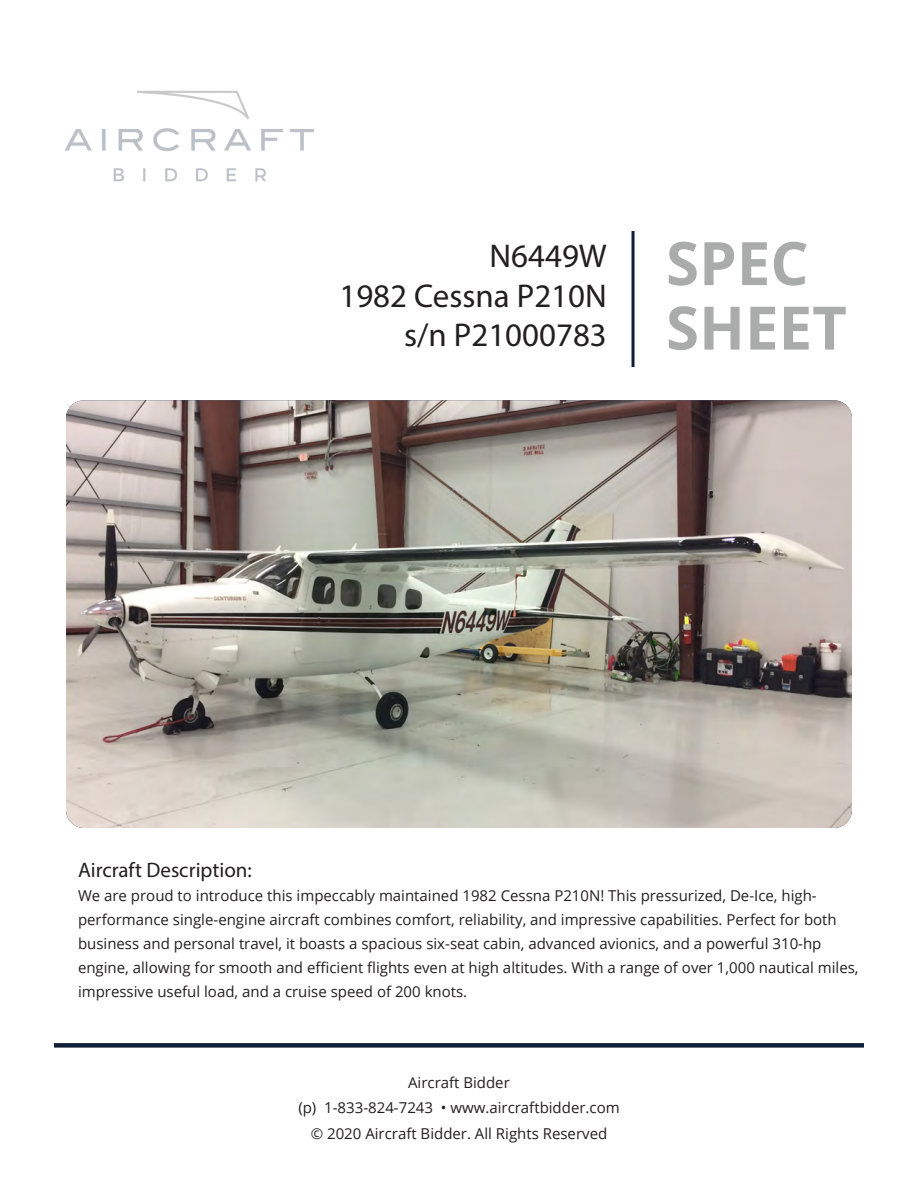
<style>
.page{position:relative;width:918px;height:1188px;background:#fff}
.page>*{position:absolute;margin:0;border:0;box-sizing:border-box;transform-origin:0 0}
.t1{font:700 60px "Open Sans";color:#aaabab}
.t2{font:33px "Myriad Pro";color:#231f20}
.t3{font:21px "Myriad Pro";color:#231f20}
.t4{font:15px/24px "Open Sans";color:#231f20}
</style>
<div class="page">
<img style="left:66px;top:400px;width:786px;height:428px">
<img style="left:65px;top:90px;width:249px;height:92px">
<div style="left:54px;top:1043px;width:810px;height:5px;background:#101f37"></div>
<hr style="left:632px;top:231px;width:3px;height:136px;background:#101f37">
<p class="t2" style="left:490px;top:236px;width:119px">N6449W</p>
<p class="t2" style="left:339px;top:275px;width:269px">1982 Cessna P210N</p>
<p class="t2" style="left:404px;top:315px;width:204px">s/n P21000783</p>
<p class="t1" style="left:666px;top:221px;width:144px">SPEC</p>
<p class="t1" style="left:666px;top:285px;width:182px">SHEET</p>
<p class="t3" style="left:78px;top:857px;width:175px">Aircraft Description:</p>
<p class="t4" style="left:78px;top:883px;width:782px">We are proud to introduce this impeccably maintained 1982 Cessna P210N! This pressurized, De-Ice, high&shy;performance single-engine aircraft combines comfort, reliability, and impressive capabilities. Perfect for both business and personal travel, it boasts a spacious six-seat cabin, advanced avionics, and a powerful 310-hp engine, allowing for smooth and efficient flights even at high altitudes. With a range of over 1,000 nautical miles, impressive useful load, and a cruise speed of 200 knots.</p>
<p class="t4" style="left:298px;top:1069px;width:323px;line-height:25.5px;text-align:center">Aircraft Bidder<br>(p) 1-833-824-7243 • www.aircraftbidder.com © 2020 Aircraft Bidder. All Rights Reserved</p>
</div>
